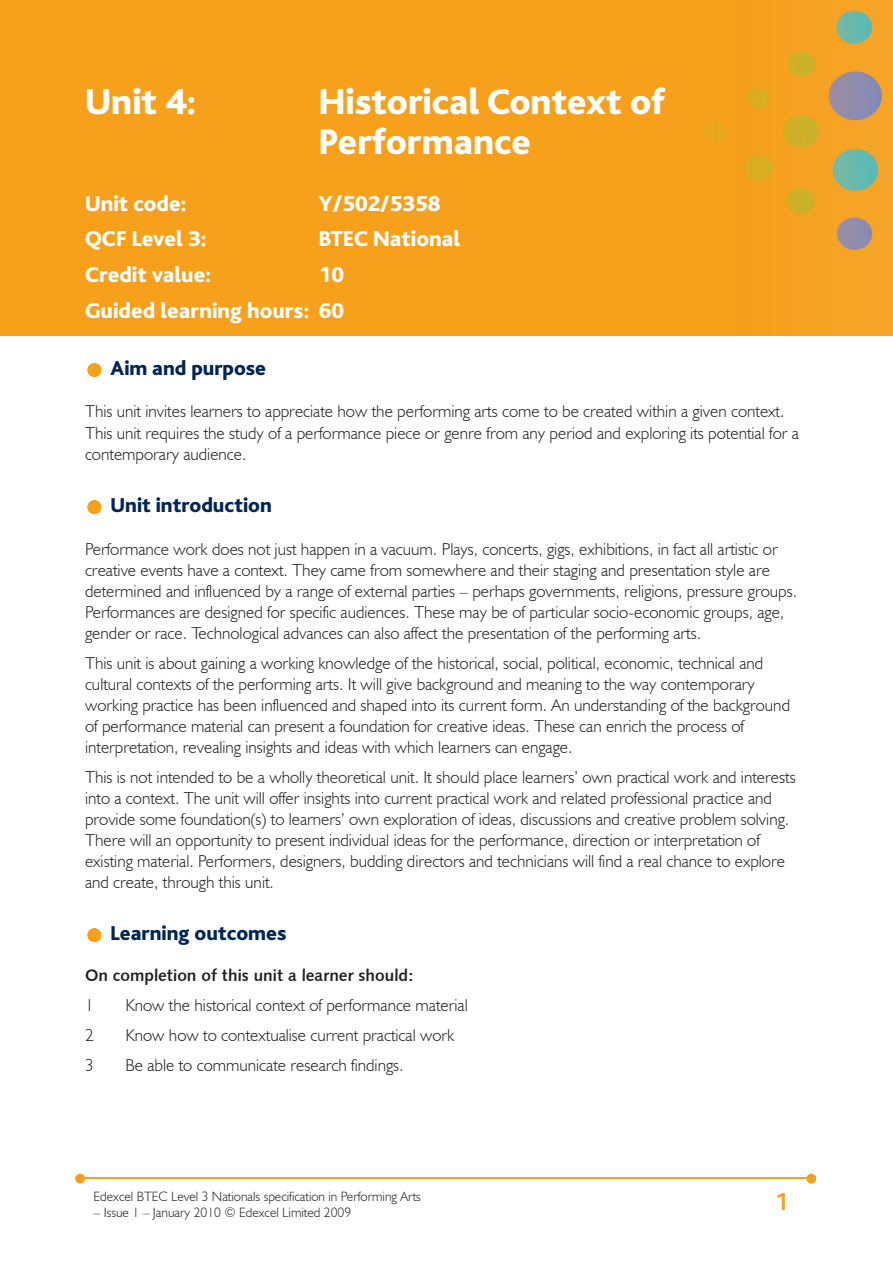
<style>
.page{position:relative;width:893px;height:1263px;background:#fff}
.page>*{position:absolute;margin:0;border:0;box-sizing:border-box;transform-origin:0 0}
.t1{font:800 37.5px/40.5px "Bliss";color:#fff}
.t2{font:700 25.5px "Bliss";color:#f6a01b}
.t3{font:800 22.5px/35.7px "Bliss";color:#fff;text-align:right}
.t4{font:800 21px "Bliss";color:#002556}
.t5{font:300 17.25px/21px "Humanist 521 BT";color:#231f20}
.t6{font:16.5px "Humanist 531 BT Bold A";color:#231f20}
.t7{font:300 13.5px "Humanist 521 BT";color:#231f20}
</style>
<div class="page">
<img style="left:0;top:0;width:893px;height:336px">
<hr style="left:83px;top:1178px;width:727px;height:1px;background:#f6a01b">
<svg style="left:806px;top:1174px;width:10px;height:9px"></svg>
<svg style="left:75px;top:1174px;width:10px;height:9px"></svg>
<svg style="left:88px;top:363px;width:13px;height:14px"></svg>
<svg style="left:88px;top:500px;width:13px;height:14px"></svg>
<svg style="left:88px;top:928px;width:13px;height:14px"></svg>
<h1 class="t1" style="left:85px;top:82px;width:113px">Unit 4:</h1>
<h1 class="t1" style="left:319px;top:82px;width:348px">Historical Context of<br>Performance</h1>
<h3 class="t3" style="left:85px;top:186px;width:103px">Unit code:</h3>
<h3 class="t3" style="left:319px;top:186px;width:123px">Y/502/5358</h3>
<h3 class="t3" style="left:85px;top:222px;width:123px">QCF Level 3:</h3>
<h3 class="t3" style="left:319px;top:222px;width:143px">BTEC National</h3>
<h3 class="t3" style="left:85px;top:258px;width:128px">Credit value:</h3>
<h3 class="t3" style="left:85px;top:258px;width:261px">10<br>Guided learning hours: 60</h3>
<p class="t4" style="left:111px;top:357px;width:157px">Aim and purpose</p>
<p class="t5" style="left:85px;top:401px;width:715px">This unit invites learners to appreciate how the performing arts come to be created within a given context.<br>This unit requires the study of a performance piece or genre from any period and exploring its potential for a contemporary audience.</p>
<p class="t4" style="left:111px;top:494px;width:163px">Unit introduction</p>
<p class="t5" style="left:85px;top:538px;width:713px">Performance work does not just happen in a vacuum. Plays, concerts, gigs, exhibitions, in fact all artistic or creative events have a context. They came from somewhere and their staging and presentation style are determined and influenced by a range of external parties – perhaps governments, religions, pressure groups.<br>Performances are designed for specific audiences. These may be of particular socio-economic groups, age, gender or race. Technological advances can also affect the presentation of the performing arts.</p>
<p class="t5" style="left:85px;top:652px;width:707px">This unit is about gaining a working knowledge of the historical, social, political, economic, technical and cultural contexts of the performing arts. It will give background and meaning to the way contemporary working practice has been influenced and shaped into its current form. An understanding of the background of performance material can present a foundation for creative ideas. These can enrich the process of interpretation, revealing insights and ideas with which learners can engage.</p>
<p class="t5" style="left:85px;top:766px;width:712px">This is not intended to be a wholly theoretical unit. It should place learners’ own practical work and interests into a context. The unit will offer insights into current practical work and related professional practice and provide some foundation(s) to learners’ own exploration of ideas, discussions and creative problem solving.<br>There will an opportunity to present individual ideas for the performance, direction or interpretation of existing material. Performers, designers, budding directors and technicians will find a real chance to explore and create, through this unit.</p>
<p class="t4" style="left:111px;top:922px;width:177px">Learning outcomes</p>
<p class="t6" style="left:85px;top:965px;width:330px">On completion of this unit a learner should:</p>
<p class="t5" style="left:85px;top:994px;width:10px">1</p>
<p class="t5" style="left:125px;top:994px;width:344px">Know the historical context of performance material</p>
<p class="t5" style="left:85px;top:1024px;width:10px">2</p>
<p class="t5" style="left:125px;top:1024px;width:330px">Know how to contextualise current practical work</p>
<p class="t5" style="left:85px;top:1054px;width:10px">3</p>
<p class="t5" style="left:125px;top:1054px;width:280px">Be able to communicate research findings.</p>
<p class="t7" style="left:94px;top:1188px;width:329px">Edexcel BTEC Level 3 Nationals specification in Performing Arts</p>
<p class="t7" style="left:94px;top:1204px;width:259px">– Issue 1 – January 2010 © Edexcel Limited 2009</p>
<h2 class="t2" style="left:775px;top:1189px;width:15px">1</h2>
</div>
